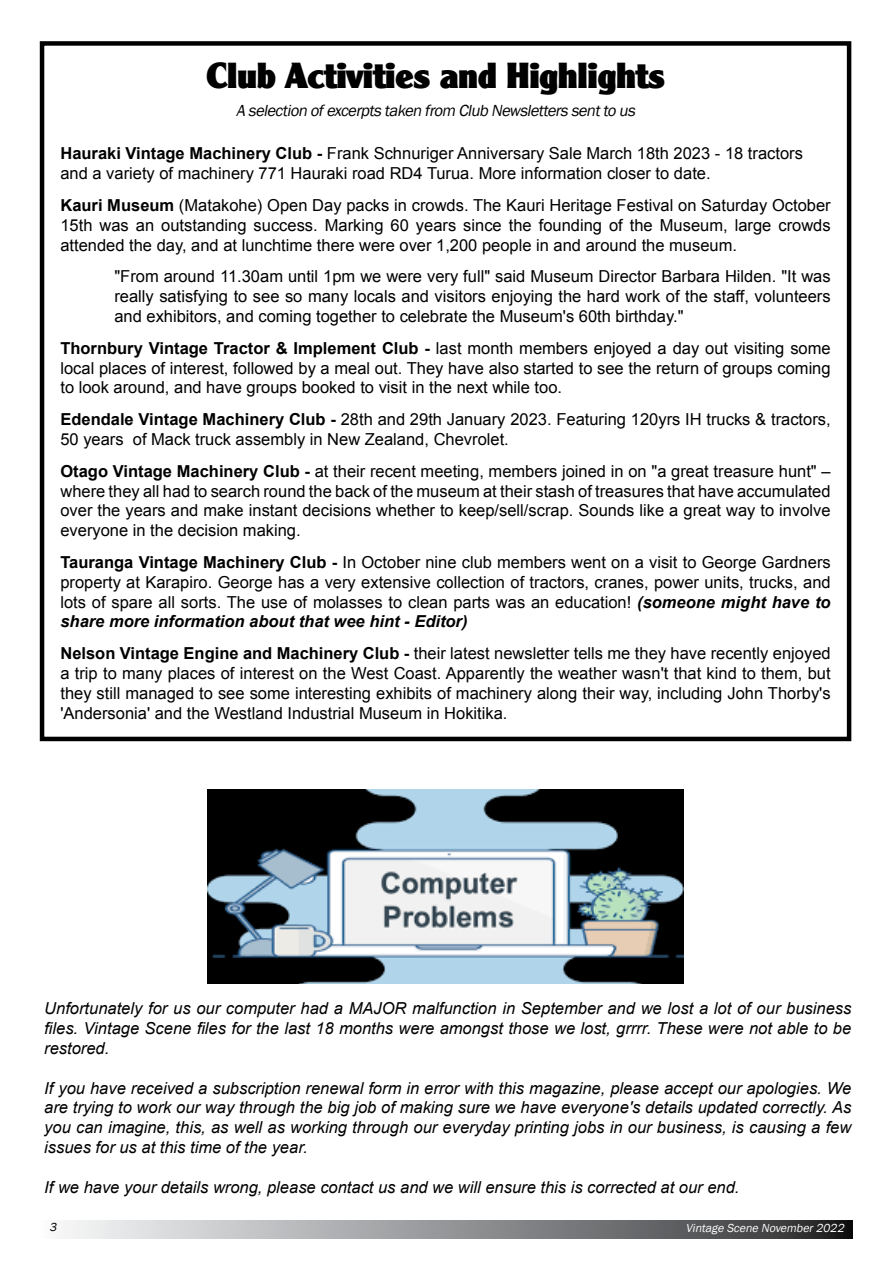
<style>
.page{position:relative;width:893px;height:1263px;background:#fff}
.page>*{position:absolute;margin:0;border:0;box-sizing:border-box;transform-origin:0 0}
.t1{font:800 36px "Clearly Gothic";letter-spacing:-.01em;color:#000}
.t2{font:16.5px/19.8px "Arial";color:#000;text-align:justify}
.t3{font:italic 16.5px/19.8px "Arial";color:#000;text-align:justify}
.t4{font:italic 16.5px "Franklin Gothic";color:#000}
.t5{font:italic 12px "Franklin Gothic";color:#fff}
.t6{font:italic 12px "Franklin Gothic";color:#000}
.s1{font-weight:700}
.s2{font-weight:700;font-style:italic}
</style>
<div class="page">
<svg style="left:65px;top:1220px;width:788px;height:18px;background:#8f9193"></svg>
<div style="left:40px;top:41px;width:811px;height:700px;border:4px solid #000"></div>
<img style="left:208px;top:790px;width:475px;height:194px">
<h1 class="t1" style="left:206px;top:56px;width:460px">Club Activities and Highlights</h1>
<p class="t4" style="left:236px;top:100px;width:404px">A selection ofexcerptstaken from Club Newsletterssentto us</p>
<p class="t2" style="left:60px;top:144px;width:744px"><span class="s1">Hauraki Vintage Machinery Club -</span> Frank Schnuriger Anniversary Sale March 18th 2023 - 18 tractors and a variety of machinery 771 Hauraki road RD4 Turua. More information closer to date.</p>
<p class="t2" style="left:60px;top:195px;width:772px"><span class="s1">Kauri Museum</span> (Matakohe) Open Day packs in crowds. The Kauri Heritage Festival on Saturday October 15th was an outstanding success. Marking 60 years since the founding of the Museum, large crowds attended the day, and at lunchtime there were over 1,200 people in and around the museum.</p>
<p class="t2" style="left:114px;top:267px;width:718px">"From around 11.30am until 1pm we were very full" said Museum Director Barbara Hilden. "It was really satisfying to see so many locals and visitors enjoying the hard work of the staff, volunteers and exhibitors, and coming together to celebrate the Museum's 60th birthday."</p>
<p class="t2" style="left:60px;top:338px;width:772px"><span class="s1">Thornbury Vintage Tractor &amp; Implement Club -</span> last month members enjoyed a day out visiting some local places of interest, followed by a meal out. They have also started to see the return of groups coming to look around, and have groups booked to visit in the next while too.</p>
<p class="t2" style="left:60px;top:410px;width:772px"><span class="s1">Edendale Vintage Machinery Club -</span> 28th and 29th January 2023. Featuring 120yrs IH trucks &amp; tractors,<br>50 years of Mack truck assembly in New Zealand, Chevrolet.</p>
<p class="t2" style="left:60px;top:461px;width:772px"><span class="s1">Otago Vintage Machinery Club -</span> at their recent meeting, members joined in on "a great treasure hunt" – where they all had to search round the back of the museum at their stash of treasures that have accumulated over the years and make instant decisions whether to keep/sell/scrap. Sounds like a great way to involve everyone in the decision making.</p>
<p class="t2" style="left:60px;top:552px;width:772px"><span class="s1">Tauranga Vintage Machinery Club -</span> In October nine club members went on a visit to George Gardners property at Karapiro. George has a very extensive collection of tractors, cranes, power units, trucks, and lots of spare all sorts. The use of molasses to clean parts was an education! <span class="s2">(someone might have to share more information about that wee hint - Editor)</span></p>
<p class="t2" style="left:60px;top:644px;width:772px"><span class="s1">Nelson Vintage Engine and Machinery Club -</span> their latest newsletter tells me they have recently enjoyed a trip to many places of interest on the West Coast. Apparently the weather wasn't that kind to them, but they still managed to see some interesting exhibits of machinery along their way, including John Thorby's 'Andersonia' and the Westland Industrial Museum in Hokitika.</p>
<p class="t3" style="left:44px;top:999px;width:809px">Unfortunately for us our computer had a MAJOR malfunction in September and we lost a lot of our business files. Vintage Scene files for the last 18 months were amongst those we lost, grrrr. These were not able to be restored.</p>
<p class="t3" style="left:44px;top:1078px;width:808px">If you have received a subscription renewal form in error with this magazine, please accept our apologies. We are trying to work our way through the big job of making sure we have everyone's details updated correctly. As you can imagine, this, as well as working through our everyday printing jobs in our business, is causing a few issues for us at this time of the year.</p>
<p class="t3" style="left:44px;top:1177px;width:697px">If we have your details wrong, please contact us and we will ensure this is corrected at our end.</p>
<p class="t6" style="left:50px;top:1219px;width:11px">3</p>
<p class="t5" style="left:686px;top:1220px;width:162px">Vintage Scene November2022</p>
</div>
